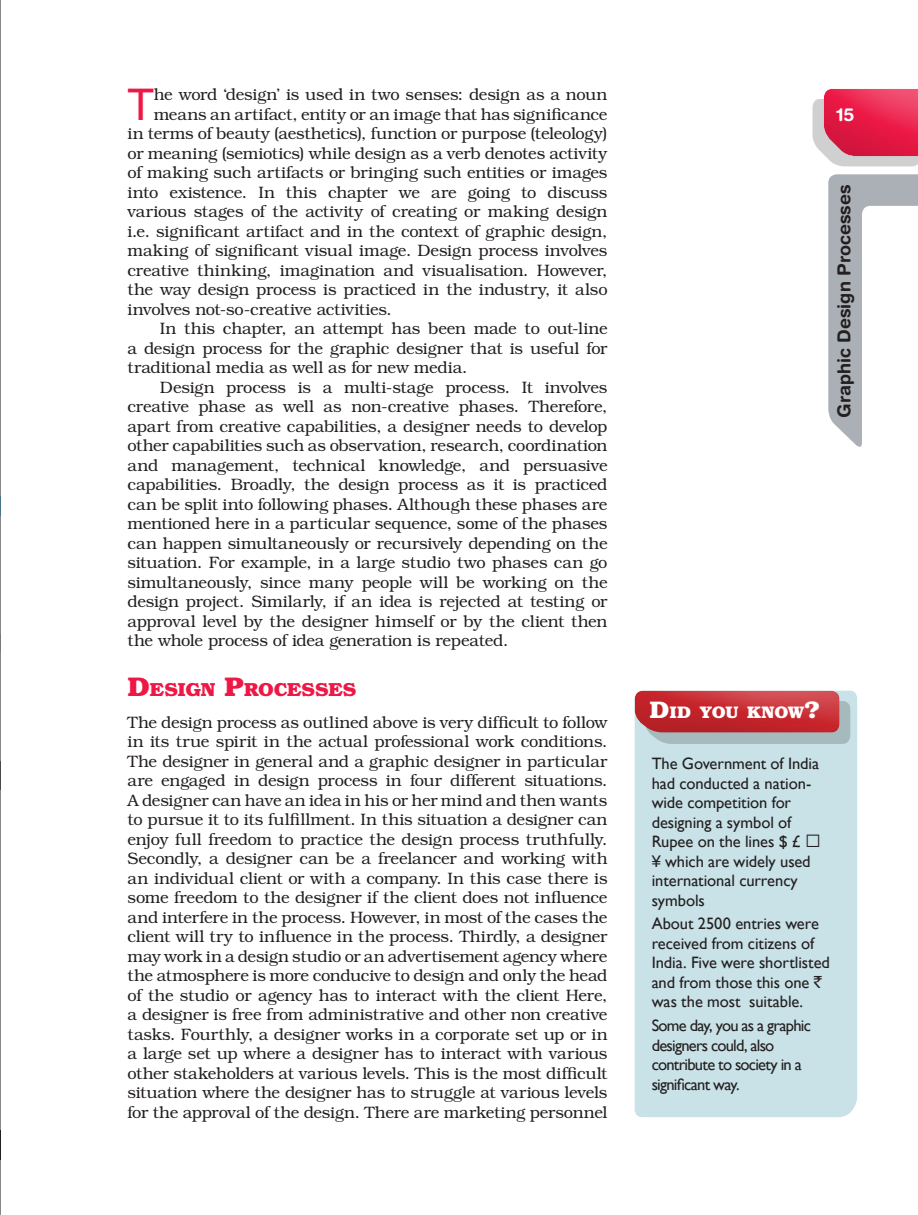
<style>
.page{position:relative;width:918px;height:1215px;background:#fff}
.page>*{position:absolute;margin:0;border:0;box-sizing:border-box;transform-origin:0 0}
.t1{font:43.65px "Helvetica LT Std";color:#ed1845}
.t2{font:700 18.9px "Bookman";letter-spacing:-.02em;color:#ed1845}
.t3{font:700 18px "Helvetica Rounded LT Std";color:#231f20}
.t4{font:700 18px "Helvetica Rounded LT Std";color:#fff}
.t5{font:700 16.8px "Bookman";letter-spacing:-.015em;color:#fff}
.t6{font:300 16.5px/19.5px "Bookman Std";letter-spacing:-.01em;color:#231f20;text-align:justify}
.t7{font:16.5px/19.5px "Gill Sans";letter-spacing:-.005em;color:#231f20}
.t8{font:16.5px/19.5px "Gill Sans";letter-spacing:-.045em;color:#231f20}
.s1{font-size:27px}
.s2{font-size:24px}
.s3{font-family:"Rupee Foradian"}
</style>
<div class="page">
<svg style="left:828px;top:174px;width:90px;height:273px"></svg>
<div style="left:813px;top:99px;width:105px;height:67px;background:#231f20;opacity:.21"></div>
<div style="left:824px;top:88px;width:94px;height:70px;background:#231f20;opacity:.22"></div>
<hr style="left:0;top:0;width:1px;height:1215px;background:#616164">
<div style="left:635px;top:691px;width:222px;height:426px;background:#c9e2e7"></div>
<div style="left:645px;top:701px;width:205px;height:42px;background:#a6b9bd"></div>
<div style="left:635px;top:690px;width:207px;height:45px;background:#231f20;opacity:.22"></div>
<hr style="left:0;top:1130px;width:1px;height:30px;background:#231f20">
<h1 class="t1" style="left:128px;top:79px;width:28px">T</h1>
<p class="t6" style="left:154px;top:85px;width:455px">he word ‘design’ is used in two senses: design as a noun</p>
<p class="t6" style="left:154px;top:105px;width:455px">means an artifact, entity or an image that has significance</p>
<p class="t6" style="left:128px;top:124px;width:481px">in terms of beauty (aesthetics), function or purpose (teleology)</p>
<p class="t6" style="left:128px;top:144px;width:481px">or meaning (semiotics) while design as a verb denotes activity</p>
<p class="t6" style="left:128px;top:163px;width:481px">of making such artifacts or bringing such entities or images</p>
<p class="t6" style="left:128px;top:183px;width:481px">into existence. In this chapter we are going to discuss</p>
<p class="t6" style="left:128px;top:202px;width:481px">various stages of the activity of creating or making design</p>
<p class="t6" style="left:128px;top:222px;width:481px">i.e. significant artifact and in the context of graphic design,</p>
<p class="t6" style="left:128px;top:241px;width:482px">making of significant visual image. Design process involves</p>
<p class="t6" style="left:128px;top:261px;width:481px">creative thinking, imagination and visualisation. However,</p>
<p class="t6" style="left:128px;top:280px;width:482px">the way design process is practiced in the industry, it also</p>
<p class="t6" style="left:128px;top:300px;width:266px">involves not-so-creative activities.</p>
<p class="t6" style="left:160px;top:319px;width:449px">In this chapter, an attempt has been made to out-line</p>
<p class="t6" style="left:128px;top:339px;width:481px">a design process for the graphic designer that is useful for</p>
<p class="t6" style="left:128px;top:358px;width:341px">traditional media as well as for new media.</p>
<p class="t6" style="left:160px;top:378px;width:449px">Design process is a multi-stage process. It involves</p>
<p class="t6" style="left:128px;top:397px;width:481px">creative phase as well as non-creative phases. Therefore,</p>
<p class="t6" style="left:128px;top:417px;width:481px">apart from creative capabilities, a designer needs to develop</p>
<p class="t6" style="left:128px;top:436px;width:481px">other capabilities such as observation, research, coordination</p>
<p class="t6" style="left:128px;top:456px;width:482px">and management, technical knowledge, and persuasive</p>
<p class="t6" style="left:128px;top:475px;width:481px">capabilities. Broadly, the design process as it is practiced</p>
<p class="t6" style="left:128px;top:495px;width:481px">can be split into following phases. Although these phases are</p>
<p class="t6" style="left:128px;top:514px;width:481px">mentioned here in a particular sequence, some of the phases</p>
<p class="t6" style="left:128px;top:534px;width:482px">can happen simultaneously or recursively depending on the</p>
<p class="t6" style="left:128px;top:553px;width:481px">situation. For example, in a large studio two phases can go</p>
<p class="t6" style="left:128px;top:573px;width:482px">simultaneously, since many people will be working on the</p>
<p class="t6" style="left:128px;top:592px;width:481px">design project. Similarly, if an idea is rejected at testing or</p>
<p class="t6" style="left:128px;top:612px;width:481px">approval level by the designer himself or by the client then</p>
<p class="t6" style="left:128px;top:631px;width:382px">the whole process of idea generation is repeated.</p>
<p class="t2" style="left:128px;top:677px;width:231px"><span class="s1">D</span>ESIGN <span class="s1">P</span>ROCESSES</p>
<p class="t6" style="left:128px;top:713px;width:482px">The design process as outlined above is very difficult to follow in its true spirit in the actual professional work conditions.<br>The designer in general and a graphic designer in particular are engaged in design process in four different situations.<br>A designer can have an idea in his or her mind and then wants to pursue it to its fulfillment. In this situation a designer can enjoy full freedom to practice the design process truthfully.<br>Secondly, a designer can be a freelancer and working with an individual client or with a company. In this case there is some freedom to the designer if the client does not influence and interfere in the process. However, in most of the cases the client will try to influence in the process. Thirdly, a designer may work in a design studio or an advertisement agency where the atmosphere is more conducive to design and only the head of the studio or agency has to interact with the client Here, a designer is free from administrative and other non creative tasks. Fourthly, a designer works in a corporate set up or in a large set up where a designer has to interact with various other stakeholders at various levels. This is the most difficult situation where the designer has to struggle at various levels for the approval of the design. There are marketing personnel</p>
<p class="t4" style="left:837px;top:103px;width:19px">15</p>
<p class="t3" style="left:833px;top:418px;width:235px;rotate:-90deg">Graphic Design Processes</p>
<p class="t5" style="left:650px;top:702px;width:172px"><span class="s2">D</span>ID YOU KNOW<span class="s2">?</span></p>
<p class="t7" style="left:652px;top:754px;width:169px">The Government of India had conducted a nation&shy;wide competition for designing a symbol of<br>Rupee on the lines $ £ € ¥ which are widely used international currency symbols</p>
<p class="t7" style="left:652px;top:914px;width:180px">About 2500 entries were received from citizens of<br>India. Five were shortlisted and from those this one <span class="s3">` </span>was the most suitable.</p>
<p class="t8" style="left:652px;top:1016px;width:161px">Some day, you as a graphic designers could, also contribute to society in a significant way.</p>
</div>
